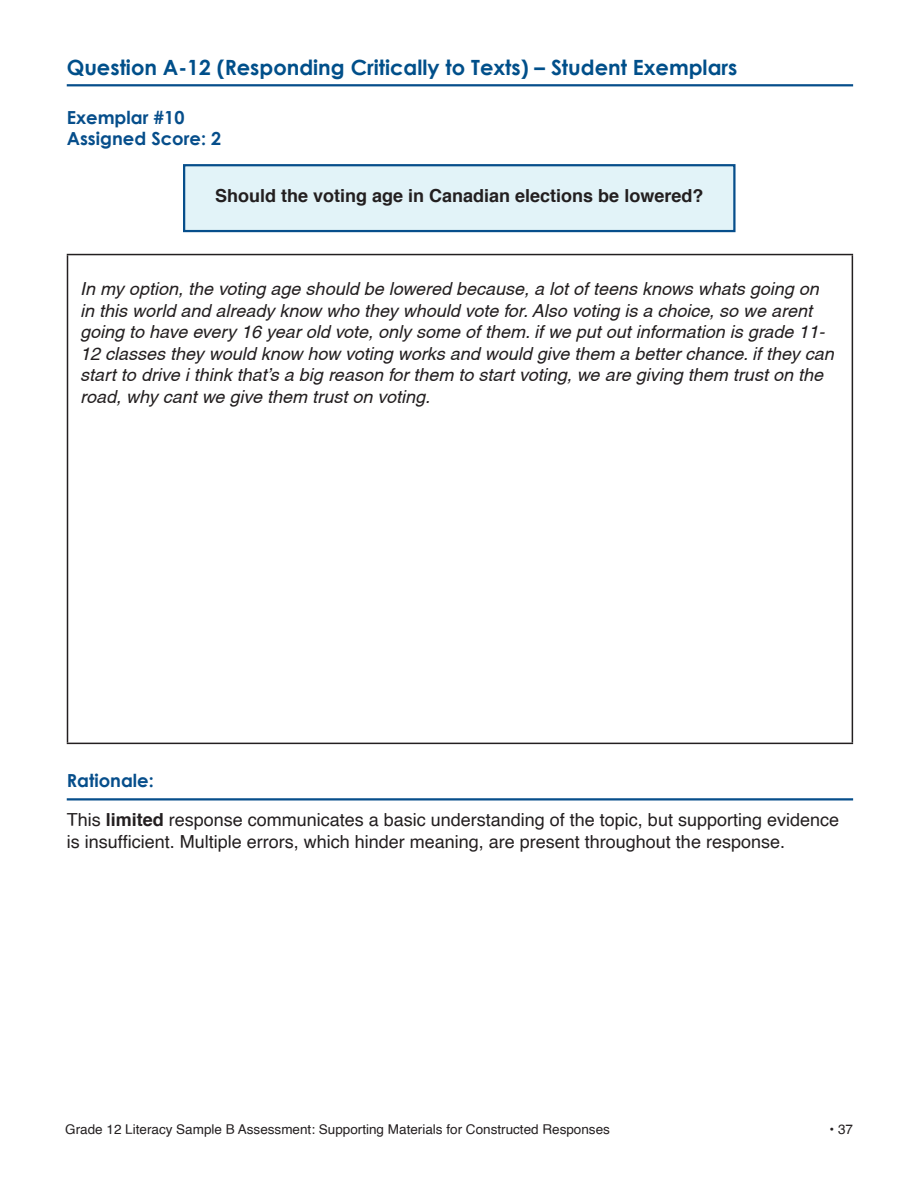
<style>
.page{position:relative;width:918px;height:1188px;background:#fff}
.page>*{position:absolute;margin:0;border:0;box-sizing:border-box;transform-origin:0 0}
.t1{font:700 21px "Century Gothic";color:#004f8a}
.body-text-italic{font:italic 18px/21.6px "Helvetica";color:#231f20}
.helvetica-body-text{font:18px/21.6px "Helvetica";color:#231f20}
.helvetica-body-text-2{font:700 18px "Helvetica";color:#231f20}
.score{font:700 18px "Century Gothic";color:#064e8b}
.t2{font:13.5px "Helvetica";color:#231f20}
.s1{font-weight:700}
</style>
<div class="page">
<hr style="left:67px;top:84px;width:786px;height:2px;background:#064e8b">
<hr style="left:67px;top:254px;width:786px;height:1px;background:#231f20">
<hr style="left:67px;top:255px;width:1px;height:488px;background:#231f20">
<hr style="left:852px;top:255px;width:1px;height:488px;background:#231f20">
<hr style="left:67px;top:743px;width:786px;height:1px;background:#231f20">
<div style="left:184px;top:165px;width:550px;height:66px;background:#e2f3f8"></div>
<div style="left:183px;top:164px;width:553px;height:68px;border:2px solid #064e8b"></div>
<hr style="left:67px;top:798px;width:786px;height:3px;background:#064e8b">
<p class="t1" style="left:67px;top:51px;width:672px">Question A-12 (Responding Critically to Texts) – Student Exemplars</p>
<p class="score" style="left:67px;top:103px;width:119px">Exemplar #10</p>
<p class="score" style="left:67px;top:125px;width:156px">Assigned Score: 2</p>
<p class="helvetica-body-text-2" style="left:215px;top:184px;width:490px">Should the voting age in Canadian elections be lowered?</p>
<p class="body-text-italic" style="left:80px;top:278px;width:755px">In my option, the voting age should be lowered because, a lot of teens knows whats going on in this world and already know who they whould vote for. Also voting is a choice, so we arent going to have every 16 year old vote, only some of them. if we put out information is grade 11- 12 classes they would know how voting works and would give them a better chance. if they can start to drive i think that’s a big reason for them to start voting, we are giving them trust on the road, why cant we give them trust on voting.</p>
<p class="score" style="left:67px;top:767px;width:89px">Rationale:</p>
<p class="helvetica-body-text" style="left:67px;top:810px;width:774px">This <span class="s1">limited</span> response communicates a basic understanding of the topic, but supporting evidence is insufficient. Multiple errors, which hinder meaning, are present throughout the response.</p>
<p class="t2" style="left:65px;top:1119px;width:546px">Grade 12 Literacy Sample B Assessment: Supporting Materials for Constructed Responses</p>
<p class="t2" style="left:830px;top:1119px;width:25px">• 37</p>
</div>
